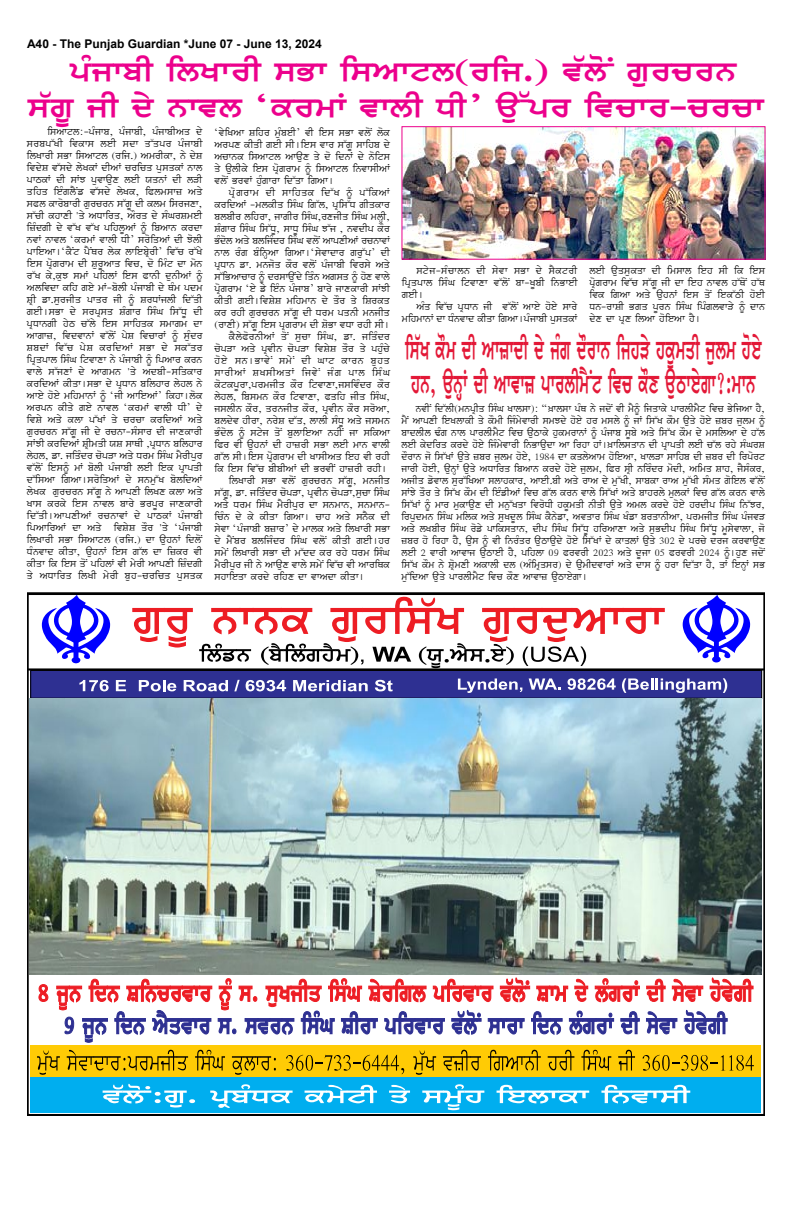
<style>
.page{position:relative;width:792px;height:1224px;background:#fff}
.page>*{position:absolute;margin:0;border:0;box-sizing:border-box;transform-origin:0 0}
.t1{font:700 29.4px/35.3px "Anmol Lipi";color:#ec008c;text-align:center;scale:1.14 1}
.t2{font:700 28.8px/34.5px "Anmol Lipi";color:#e31837;scale:.53 1}
.t3{font:700 12px "Arial";color:#000}
.t4{font:10px/12px "Anmol Lipi";color:#000}
.t5{font:10px "Anmol Lipi";letter-spacing:.045em;color:#000}
.t6{font:10px "Anmol Lipi";letter-spacing:.055em;color:#000}
.t7{font:10px "Anmol Lipi";letter-spacing:.04em;color:#000}
</style>
<div class="page">
<div style="left:30px;top:1046px;width:731px;height:31px;background:#ffcb05"></div>
<svg style="left:27px;top:592px;width:738px;height:79px"></svg>
<div style="left:31px;top:670px;width:731px;height:28px;background:#2e3092"></div>
<div style="left:31px;top:670px;width:731px;height:28px;border:1px solid #000"></div>
<div style="left:30px;top:1078px;width:731px;height:35px;background:#00aeef"></div>
<svg style="left:103px;top:1084px;width:92px;height:24px"></svg>
<svg style="left:210px;top:1084px;width:83px;height:24px"></svg>
<svg style="left:305px;top:1085px;width:72px;height:18px"></svg>
<svg style="left:389px;top:1085px;width:21px;height:18px"></svg>
<svg style="left:422px;top:1084px;width:62px;height:26px"></svg>
<svg style="left:497px;top:1085px;width:92px;height:18px"></svg>
<svg style="left:601px;top:1085px;width:89px;height:19px"></svg>
<svg style="left:37px;top:1050px;width:23px;height:25px"></svg>
<svg style="left:548px;top:1050px;width:26px;height:21px"></svg>
<svg style="left:581px;top:1050px;width:30px;height:21px"></svg>
<svg style="left:618px;top:1050px;width:17px;height:21px"></svg>
<svg style="left:643px;top:1055px;width:111px;height:16px"></svg>
<svg style="left:67px;top:1050px;width:121px;height:21px"></svg>
<svg style="left:286px;top:1055px;width:118px;height:19px"></svg>
<svg style="left:195px;top:1050px;width:30px;height:21px"></svg>
<svg style="left:232px;top:1056px;width:44px;height:19px"></svg>
<svg style="left:413px;top:1050px;width:23px;height:25px"></svg>
<svg style="left:443px;top:1050px;width:38px;height:21px"></svg>
<svg style="left:488px;top:1050px;width:53px;height:21px"></svg>
<svg style="left:458px;top:678px;width:64px;height:15px"></svg>
<svg style="left:529px;top:678px;width:32px;height:12px"></svg>
<svg style="left:568px;top:678px;width:48px;height:12px"></svg>
<svg style="left:622px;top:678px;width:105px;height:15px"></svg>
<svg style="left:79px;top:680px;width:30px;height:11px"></svg>
<svg style="left:116px;top:680px;width:10px;height:11px"></svg>
<svg style="left:139px;top:680px;width:37px;height:11px"></svg>
<svg style="left:184px;top:680px;width:44px;height:11px"></svg>
<svg style="left:234px;top:680px;width:6px;height:11px"></svg>
<svg style="left:246px;top:680px;width:40px;height:11px"></svg>
<svg style="left:293px;top:680px;width:75px;height:11px"></svg>
<svg style="left:375px;top:680px;width:18px;height:11px"></svg>
<svg style="left:683px;top:595px;width:67px;height:67px"></svg>
<svg style="left:42px;top:595px;width:68px;height:68px"></svg>
<svg style="left:132px;top:608px;width:61px;height:40px"></svg>
<svg style="left:199px;top:597px;width:466px;height:71px"></svg>
<svg style="left:39px;top:984px;width:9px;height:18px"></svg>
<svg style="left:57px;top:986px;width:25px;height:24px"></svg>
<svg style="left:89px;top:979px;width:31px;height:23px"></svg>
<svg style="left:127px;top:979px;width:85px;height:23px"></svg>
<svg style="left:646px;top:979px;width:19px;height:23px"></svg>
<svg style="left:672px;top:979px;width:31px;height:23px"></svg>
<svg style="left:710px;top:978px;width:43px;height:24px"></svg>
<svg style="left:65px;top:1017px;width:9px;height:17px"></svg>
<svg style="left:82px;top:1018px;width:26px;height:25px"></svg>
<svg style="left:115px;top:1011px;width:31px;height:24px"></svg>
<svg style="left:152px;top:1010px;width:59px;height:24px"></svg>
<svg style="left:218px;top:978px;width:422px;height:57px"></svg>
<svg style="left:646px;top:1012px;width:31px;height:22px"></svg>
<svg style="left:684px;top:1010px;width:43px;height:24px"></svg>
<img style="left:30px;top:699px;width:731px;height:275px">
<img style="left:403px;top:128px;width:361px;height:130px">
<div style="left:401px;top:126px;width:365px;height:134px;border:1px solid #ec008c"></div>
<p class="t3" style="left:27px;top:36px;width:296px">A40 - The Punjab Guardian *June 07 - June 13, 2024</p>
<h1 class="t1" style="left:28px;top:55px;width:647px">PMJWBI ILKWRI SBW ISAWTL(RIJ.) V`LON GURCRN<br>S`GUJI DYNWVL ‘KRMW VWLI DI’ AU~PR IVCWR-CRCW</h1>
<p class="t4" style="left:27px;top:127px;width:182px;text-indent:20px">ISAWTL:-PMJWB, PMJWBI, PMJWBIAQ DY SRBP~KI IVKWS LEI SDW Q~QPR PMJWBI ILKWRI SBW ISAWTL (RIJ.) AMRIKW, NYDYS IVDYS V~SDYLYKKW DIAW CRICQ PUSQKW NWL PWTKW DI SWJ PUVWAUX LEI XQNW DI LVI QIHQ IEMGLYNF V~SDY LYKK, IPLMSWZ AQY SPL KWROBWRI GURCRN S~GU DI KLM ISRJXW, S~CI KHWXI 'QYADWIRQ, AORQ DYSMGRSMEI IZMDGI DYV~K V~K PIHLUAW Ƒ IBAWN KRDW NVW NWVL ‘KRMW VWLI DI’ SROIQAW DI JOLI PWIEAW[‘KYNT PYNQR LYK LWIEBRYRI’ IV~C R~KY IES PROGRWM DI SURUAWQ IVC, DO IMMT DW MON R~K KY,KUJ SMW PIHLW IES PWNI DUNIAW Ƒ ALIVDW KIH GEYMW-BOLI PMJWBI DYQMM PDM SRI FW.SURJIQ PWQR JI Ƒ SRDWJLI ID~QI GEI[SBW DY SRPRSQ SMGWR ISMG IS~DU DI PRDWNGI HYT C~LY IES SWIHQK SMWGM DW AWGWZ, IVDVWNW V~LON PYS IVCWRW Ƒ SUMDR SBDW IV~C PYS KRIDAW SBW DY SK~QR IPRQPWL ISMG ITVWXW NYPMJWBI Ƒ IPAWR KRN VWLY S~JXW DY AWGMN 'QY ADBI-SIQKWR KRIDAW KIQW[SBW DYPRDWN BILHWR LYHL NY AWEYHOEYMIHMWNW Ƒ ‘JI AWIEAW’ IKHW[LOK ARPN KIQYGEYNWVL ‘KRMW VWLI DI’ DY IVSY AQY KLW P~KW QY CRCW KRIDAW AQY GURCRN S~GU JI DYRCNW-SMSWR DI JWXKWRI SWJI KRIDAW SRIMQI XS SWQI ,PRDWN BILHWR LYHL, FW. JIQMDR COPVW AQYDRM ISMG MYRIPUR V~LON IESƑ MW BOLI PMJWBI LEI IEK PRWPQI D~ISAW IGAW[SROIQAW DY SNMU~K BOLIDAW LYKK GURCRN S~GU NYAWPXI ILKX KLW AQY KWS KRKY IES NWVL BWRY BRPUR JWXKWRI ID~QI[AWPXIAW RCNWVW DY PWTKW PMJWBI IPAWIRAW DW AQY IVSYS QOR 'QY ‘PMJWBI ILKWRI SBW ISAWTL (RIJ.) DW AUHNW IDLON DMNVWD KIQW, AUHNW IES G~L DW IZKR VI KIQW IK IES QON PIHLW VI MYRI AWPXI IZMDGI QY ADWIRQ ILKI MYRI BUH-CRICQ PUSQK</p>
<p class="t4" style="left:214px;top:127px;width:182px">‘VYIKAW SIHR MUMBEI’ VI IES SBW VLON LOK ARPX KIQI GEI SI[IES VWR S~GU SWIHB DY ACWNK ISAWTL AWAUX QYDO IDNW DYNOITS QYAULIKYIES PROGRWM Ƒ ISAWTL INVWSIAW VLON BRVW HUMGWRW ID~QW IGAW[</p>
<p class="t7" style="left:229px;top:187px;width:163px">PROGRWM DI SWIHQK ID~K Ƒ P~IKAW</p>
<p class="t4" style="left:214px;top:199px;width:177px">KRIDAW -MLKIQ ISMG IG~L, PRIS~D GIQKWR</p>
<p class="t4" style="left:214px;top:211px;width:177px">BLBIR LIHRW, JWGIR ISMG,RXJIQ ISMG MLHI,</p>
<p class="t4" style="left:214px;top:223px;width:177px">SMGWR ISMG IS~DU, SWDU ISMG J~J , NVDIP KOR</p>
<p class="t4" style="left:214px;top:235px;width:177px">BMDOL AQYBLIJMDR ISMG VLON AWPXIAW RCNWVW</p>
<p class="t4" style="left:214px;top:247px;width:177px">NWL RMG BMINHAW IGAW[‘SYVWDWR GRU~P’ DI</p>
<p class="t4" style="left:214px;top:259px;width:182px">PRDWN FW. MNJOQ KOR VLON PMJWBI IVRSYAQY</p>
<p class="t4" style="left:214px;top:271px;width:182px">S~IBAWCWR Ƒ DRSWAUNDYIQMN AGSQ Ƒ HOX VWLY</p>
<p class="t4" style="left:214px;top:283px;width:177px">PROGRWM ‘EYFYIEMN PMJWB’ BWRYJWXKWRI SWJI</p>
<p class="t4" style="left:214px;top:295px;width:177px">KIQI GEI[IVSYS MIHMWN DYQOR QYISRKQ</p>
<p class="t4" style="left:214px;top:307px;width:177px">KR RHI GURCRN S~GU DI DRM PQNI MNJIQ</p>
<p class="t4" style="left:214px;top:319px;width:177px">(RWXI) S~GU IES PRGRWM DI SOBW VDW RHI SI[</p>
<p class="t4" style="left:229px;top:331px;width:163px">KYLYPORNIAW QON SUCW ISMG, FW. JIQMDR</p>
<p class="t4" style="left:214px;top:343px;width:182px">COPVW AQYPRVIN COPVW IVSYS QOR QYPHUMCY</p>
<p class="t5" style="left:214px;top:355px;width:177px">HOEY SN[BWVYN SMYN DI GWT KWRN BUHQ</p>
<p class="t6" style="left:214px;top:367px;width:177px">SWRIAW SKSIAQW IJVYN JMG PWL ISMG</p>
<p class="t4" style="left:214px;top:379px;width:177px">KOTKPURW,PRMJIQ KOR ITVWXW,JSIVMDR KOR</p>
<p class="t4" style="left:214px;top:391px;width:177px">LYHL, IBSMN KOR ITVWXW, PQIH JIQ ISMG,</p>
<p class="t4" style="left:214px;top:403px;width:177px">JSLIN KOR, QRNJIQ KOR, PRVIN KOR SROAW,</p>
<p class="t4" style="left:214px;top:415px;width:177px">BLDYV HIRW, NRYS D~Q, LWLI SMDU AQYJSMN</p>
<p class="t4" style="left:214px;top:427px;width:177px">BMDOL Ƒ STYJ QON BULWIEAW NHIN JW SIKAW</p>
<p class="t4" style="left:214px;top:439px;width:177px">IPR VI AUHNW DI HWZRI SBW LEI MWN VWLI</p>
<p class="t4" style="left:214px;top:451px;width:177px">G~L SI[IES PROGRWM DI KWSIAQ IEH VI RHI</p>
<p class="t4" style="left:214px;top:463px;width:174px">IK IES IV~C BIBIAW DI BRVIN HWZRI RHI[</p>
<p class="t4" style="left:229px;top:475px;width:163px">ILKWRI SBW VLON GURCRN S~GU, MNJIQ</p>
<p class="t4" style="left:214px;top:487px;width:177px">S~GU, FW. JIQMDR COPVW, PRVIN COPVW,SUCW ISMG</p>
<p class="t4" style="left:214px;top:499px;width:177px">AQYDRM ISMG MYRIPUR DW SNMWN, SNMWN-</p>
<p class="t4" style="left:214px;top:511px;width:177px">ICMN DY KY KIQW IGAW[ CWH AQY SNYK DI</p>
<p class="t4" style="left:214px;top:523px;width:177px">SYVW ‘PMJWBI BZWR’ DYMWLK AQYILKWRI SBW</p>
<p class="t4" style="left:214px;top:535px;width:177px">DY MYNBR BLIJMDR ISMG VLON KIQI GEI[HR</p>
<p class="t4" style="left:214px;top:547px;width:177px">SMYN ILKWRI SBW DI M~DD KR RHYDRM ISMG</p>
<p class="t4" style="left:214px;top:559px;width:177px">MYRIPUR JI NYAWAUX VWLYSMYN IV~C VI AWRIQK</p>
<p class="t4" style="left:214px;top:571px;width:152px">SHWIEQW KRDYRIHX DW VWADW KIQW[</p>
<p class="t4" style="left:402px;top:265px;width:177px;text-align:justify;text-indent:14px">STYJ-SMCWLN DI SYVW SBW DY SYKTRI IPRQPWL ISMG ITVWXW V~LON BW-KUBI INBWEI GEI[</p>
<p class="t4" style="left:402px;top:301px;width:182px;text-indent:14px">AMQ IV~C PRDWN JI V~LON AWEYHOEYSWRY<br>MIHMWNW DW DMNVWD KIQW IGAW[PMJWBI PUSQKW</p>
<p class="t4" style="left:589px;top:265px;width:177px;text-align:justify">LEI AUQSUKQW DI IMSWL IEH SI IK IES PROGRWM IV~C S~GU JI DW IEH NWVL H~QON H~Q IVK IGAW AQY AUHNW IES QON IEK~TI HOEI DN-RWSI BGQ PURN ISMG IPMGLVWVYƑ DWN DYX DW PRX ILAW HOIEAW HY[</p>
<h2 class="t2" style="left:405px;top:333px;width:674px">IS`K KOM DI AWZWDI DY JMG DORWN IJHVY HKUMQI JULM HOEY<br>HN, AUNHW DI AWVWZ PWRLIMYNT IVC KOX AUTWEYGW?:MWN</h2>
<p class="t4" style="left:401px;top:403px;width:367px;text-indent:14px">NVIN ID~LI(MNPRIQ ISMG KWLSW): “^WLSW PMQ NY JDON VI MYƑ IJQWKY PWRLIMYT IVC BYIJAW HY, MYN AWPXI IEKLWKI QY KOMI IJMMYVWRI SMJDY HOEY HR MSLY Ƒ JW IS~K KOM AUQY HOEY ZBR JULM Ƒ BWDLIL FMG NWL PWRLIMYT IVC AUTWKY HUKMRWNW Ƒ PMJWB SUBY AQY IS~K KOM DY MSILAW DY H~L LEI KYDIRQ KRDY HOEY IJMMYVWRI INBWAUDW AW IRHW HW[^WILSQWN DI PRWPQI LEI C~L RHY SMGRS DORWN JO IS~KW AUQY ZBR JULM HOEY, 1984 DW KQLYAWM HOIEAW, KWLVW SWIHB DI ZBR DI IRPORT JWRI HOEI, AUNHW AUQY ADWIRQ IBAWN KRDY HOEY JULM, IPR SRI NIRMDR MODI, AIMQ SWH, JYSMKR, AJIQ FOVWL SUR~IKAW SLWHKWR, AWEI.BI AQY RWA DY MU~KI, SWBKW RWA MU~KI SMMQ GOIEL V~LON SWJY QOR QY IS~K KOM DI IEMFIAW IVC G~L KRN VWLY IS~KW AQY BWHRLY MULKW IVC G~L KRN VWLY IS~KW Ƒ MWR MUKWAUX DI MNU~KQW IVRODI HKUMQI NIQI AUQY AML KRDY HOEY HRDIP ISMG IN~JR, IRPUDMN ISMG MILK AQY SUKDUL ISMG KYNYFW, AVQWR ISMG KMFW BRQWNIAW, PRMJIQ ISMG PMJVV AQY LKBIR ISMG ROFY PWIKSQWN, DIP ISMG IS~DU HIRAWXW AQY SUBDIP ISMG IS~DU MUSYVWLW, JO ZBR HO IRHW HY, AUS Ƒ VI INRMQR AUTWAUDY HOEY IS~KW DY KWQLW AUQY 302 DY PRCY DRJ KRVWAUX LEI 2 VWRI AWVWJ AUTWEI HY, PIHLW 09 PRVRI 2023 AQY DUJW 05 PRVRI 2024 Ƒ[HUX JDON IS~K KOM NY SROMXI AKWLI DL (AMIMRQSR) DY AUMIDVWRW AQY DWS Ƒ HRW ID~QW HY, QW IENHW SB MU~IDAW AUQY PWRLIMYT IVC KOX AWVWZ AUTWEYGW[</p>
</div>
